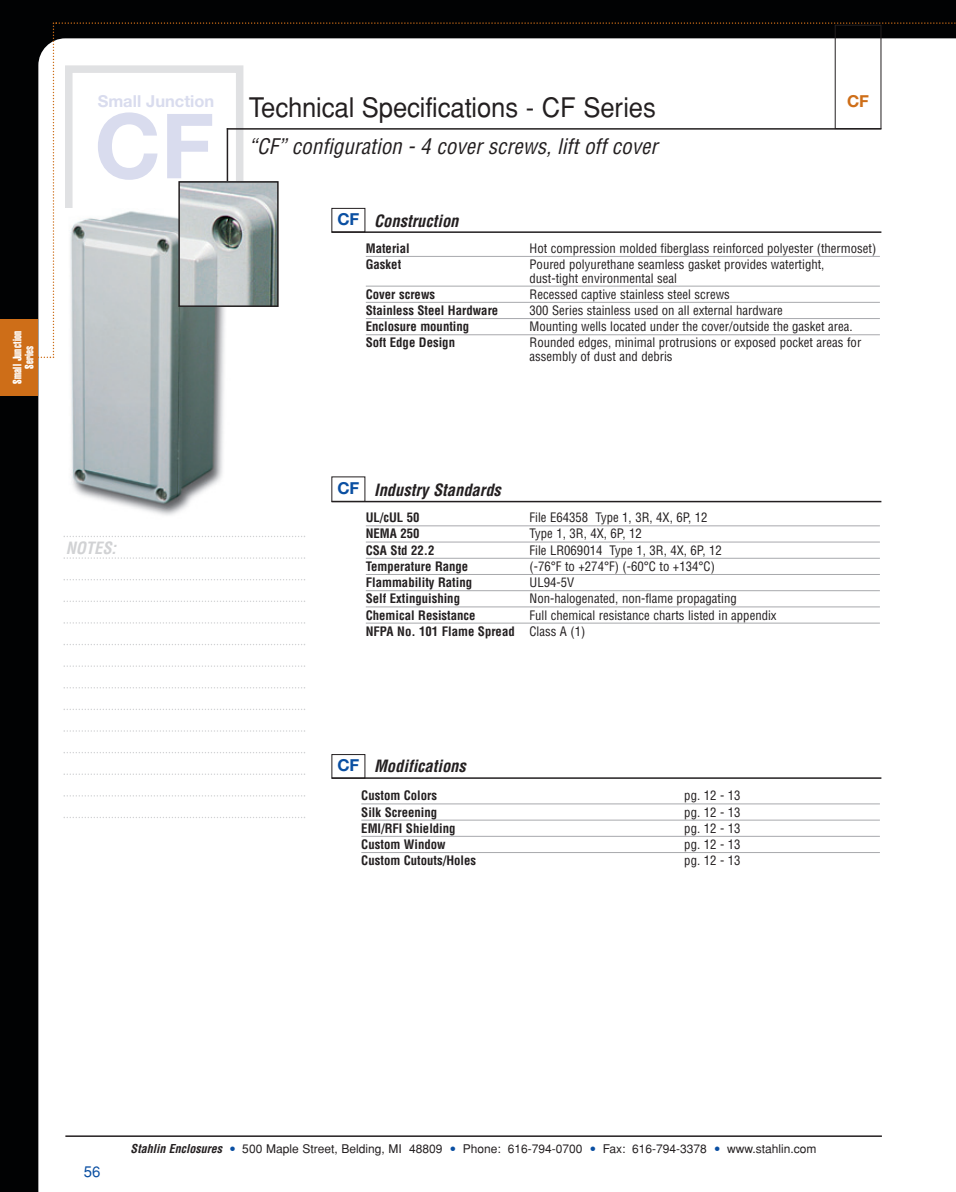
<style>
.page{position:relative;width:956px;height:1192px;background:#fff}
.page>*{position:absolute;margin:0;border:0;box-sizing:border-box;transform-origin:0 0}
.t1{font:700 90px "Helvetica Neue";color:#d9dcee}
.t2{font:27px "Helvetica";letter-spacing:-.005em;color:#231f20;scale:.95 1}
.t3{font:italic condensed 21px "Helvetica";color:#231f20}
.t4{font:italic 700 condensed 16.5px "Helvetica";color:#231f20}
.t5{font:700 16.5px "Helvetica Neue";color:#d9dcee}
.t6{font:italic 700 condensed 16.5px "Helvetica";color:#d1d2d4}
.t7{font:700 16.5px "Helvetica Neue";color:#0a4fa2}
.t8{font:700 16.5px "Helvetica Neue";color:#ce6e18}
.t9{font:15px "Helvetica";color:#0a4fa2}
.t10{font:condensed 12.75px/13.5px "Helvetica";color:#231f20}
.t11{font:700 condensed 12.75px "Helvetica";color:#231f20}
.t12{font:12px "Helvetica";color:#231f20}
.t13{font:12px/12px "Helvetica Extra Compressed";letter-spacing:.02em;color:#fff;text-align:center}
.s1{font-weight:700}
.s2{font-family:"Helvetica Neue";font-style:normal;font-stretch:normal;color:#0a4fa2}
.s3{font-weight:700;font-style:italic;font-stretch:condensed}
.s4{font-size:18px;color:#0a4fa2}
</style>
<div class="page">
<div style="left:0;top:0;width:955px;height:1191px;background:#010203"></div>
<div style="left:38px;top:358px;width:917px;height:833px;background:#fff"></div>
<div style="left:38px;top:22px;width:917px;height:336px;background:#fff"></div>
<hr style="left:65px;top:1135px;width:816px;height:1px;background:#231f20">
<div style="left:0;top:319px;width:38px;height:76px;background:#ce6e18"></div>
<hr style="left:760px;top:180px;width:1px;height:32px;background:#fff">
<div style="left:65px;top:65px;width:178px;height:151px;border:8px solid #e0e1e3"></div>
<hr style="left:227px;top:128px;width:654px;height:2px;background:#231f20">
<div style="left:834px;top:25px;width:47px;height:104px;border:1px solid #231f20"></div>
<img style="left:61px;top:208px;width:170px;height:312px">
<hr style="left:226px;top:128px;width:2px;height:66px;background:#231f20">
<img style="left:181px;top:184px;width:94px;height:120px">
<div style="left:178px;top:181px;width:100px;height:126px;border:2px solid #231f20"></div>
<svg style="left:63px;top:535px;width:242px;height:2px"></svg>
<svg style="left:63px;top:557px;width:242px;height:1px"></svg>
<svg style="left:63px;top:578px;width:242px;height:2px"></svg>
<svg style="left:63px;top:600px;width:242px;height:2px"></svg>
<svg style="left:63px;top:622px;width:242px;height:1px"></svg>
<svg style="left:63px;top:643px;width:242px;height:2px"></svg>
<svg style="left:63px;top:665px;width:242px;height:1px"></svg>
<svg style="left:63px;top:686px;width:242px;height:2px"></svg>
<svg style="left:63px;top:708px;width:242px;height:2px"></svg>
<svg style="left:63px;top:730px;width:242px;height:1px"></svg>
<svg style="left:63px;top:751px;width:242px;height:2px"></svg>
<svg style="left:63px;top:773px;width:242px;height:1px"></svg>
<svg style="left:63px;top:794px;width:242px;height:2px"></svg>
<svg style="left:63px;top:816px;width:242px;height:2px"></svg>
<hr style="left:361px;top:803px;width:518px;height:1px;background:#a8a9ad">
<hr style="left:361px;top:819px;width:518px;height:1px;background:#a8a9ad">
<hr style="left:361px;top:835px;width:518px;height:1px;background:#a8a9ad">
<hr style="left:361px;top:852px;width:518px;height:1px;background:#a8a9ad">
<div style="left:331px;top:754px;width:34px;height:24px;border:1px solid #231f20"></div>
<hr style="left:366px;top:256px;width:513px;height:1px;background:#a8a9ad">
<hr style="left:366px;top:286px;width:513px;height:1px;background:#a8a9ad">
<hr style="left:366px;top:302px;width:513px;height:1px;background:#a8a9ad">
<hr style="left:366px;top:318px;width:513px;height:1px;background:#a8a9ad">
<hr style="left:366px;top:334px;width:513px;height:1px;background:#a8a9ad">
<div style="left:331px;top:208px;width:34px;height:24px;border:1px solid #231f20"></div>
<hr style="left:331px;top:231px;width:550px;height:2px;background:#231f20">
<hr style="left:366px;top:525px;width:513px;height:1px;background:#a8a9ad">
<hr style="left:366px;top:541px;width:513px;height:1px;background:#a8a9ad">
<hr style="left:366px;top:557px;width:513px;height:1px;background:#a8a9ad">
<hr style="left:366px;top:574px;width:513px;height:1px;background:#a8a9ad">
<hr style="left:366px;top:590px;width:513px;height:1px;background:#a8a9ad">
<hr style="left:366px;top:606px;width:513px;height:1px;background:#a8a9ad">
<hr style="left:366px;top:622px;width:513px;height:1px;background:#a8a9ad">
<hr style="left:331px;top:500px;width:550px;height:2px;background:#231f20">
<hr style="left:331px;top:777px;width:550px;height:1px;background:#231f20">
<p class="t13" style="left:12px;top:383px;width:54px;rotate:-90deg">Small Junction<br>Series</p>
<p class="t5" style="left:98px;top:95px;width:118px">Small Junction</p>
<h1 class="t1" style="left:94px;top:114px;width:121px">CF</h1>
<h2 class="t2" style="left:249px;top:92px;width:430px">Technical Specifications - CF Series</h2>
<h3 class="t3" style="left:249px;top:135px;width:410px">“CF” configuration - 4 cover screws, lift off cover</h3>
<p class="t8" style="left:846px;top:95px;width:24px">CF</p>
<p class="t7" style="left:337px;top:213px;width:24px">CF</p>
<p class="t4" style="left:374px;top:211px;width:86px">Construction</p>
<p class="t11" style="left:366px;top:241px;width:45px">Material</p>
<p class="t10" style="left:529px;top:241px;width:348px">Hot compression molded fiberglass reinforced polyester (thermoset)</p>
<p class="t11" style="left:366px;top:257px;width:37px">Gasket</p>
<p class="t10" style="left:529px;top:258px;width:296px">Poured polyurethane seamless gasket provides watertight, dust-tight environmental seal</p>
<p class="t11" style="left:366px;top:287px;width:71px">Cover screws</p>
<p class="t10" style="left:529px;top:287px;width:202px">Recessed captive stainless steel screws</p>
<p class="t11" style="left:366px;top:303px;width:134px">Stainless Steel Hardware</p>
<p class="t10" style="left:529px;top:304px;width:255px">300 Series stainless used on all external hardware</p>
<p class="t11" style="left:366px;top:319px;width:105px">Enclosure mounting</p>
<p class="t10" style="left:529px;top:320px;width:324px">Mounting wells located under the cover/outside the gasket area.</p>
<p class="t11" style="left:366px;top:335px;width:91px">Soft Edge Design</p>
<p class="t10" style="left:529px;top:336px;width:333px">Rounded edges, minimal protrusions or exposed pocket areas for assembly of dust and debris</p>
<p class="t6" style="left:66px;top:538px;width:52px">NOTES:</p>
<p class="t7" style="left:337px;top:481px;width:24px">CF</p>
<p class="t4" style="left:374px;top:480px;width:128px">Industry Standards</p>
<p class="t11" style="left:366px;top:510px;width:55px">UL/cUL 50</p>
<p class="t10" style="left:529px;top:511px;width:179px">File E64358 Type 1, 3R, 4X, 6P, 12</p>
<p class="t11" style="left:366px;top:526px;width:55px">NEMA 250</p>
<p class="t10" style="left:529px;top:527px;width:114px">Type 1, 3R, 4X, 6P, 12</p>
<p class="t11" style="left:366px;top:542px;width:70px">CSA Std 22.2</p>
<p class="t10" style="left:529px;top:543px;width:194px">File LR069014 Type 1, 3R, 4X, 6P, 12</p>
<p class="t11" style="left:366px;top:559px;width:104px">Temperature Range</p>
<p class="t10" style="left:529px;top:559px;width:187px">(-76°F to +274°F) (-60°C to +134°C)</p>
<p class="t11" style="left:366px;top:575px;width:108px">Flammability Rating</p>
<p class="t10" style="left:529px;top:575px;width:46px">UL94-5V</p>
<p class="t11" style="left:366px;top:591px;width:96px">Self Extinguishing</p>
<p class="t10" style="left:529px;top:592px;width:209px">Non-halogenated, non-flame propagating</p>
<p class="t11" style="left:366px;top:607px;width:111px">Chemical Resistance</p>
<p class="t10" style="left:366px;top:607px;width:412px;line-height:16.2px;text-indent:164px">Full chemical resistance charts listed in appendix<br><span class="s1">NFPA No. 101 Flame Spread</span> Class A (1)</p>
<p class="t4" style="left:337px;top:756px;width:130px"><span class="s2">CF</span> Modifications</p>
<p class="t11" style="left:361px;top:788px;width:77px">Custom Colors</p>
<p class="t10" style="left:684px;top:789px;width:58px">pg. 12 - 13</p>
<p class="t11" style="left:361px;top:804px;width:77px">Silk Screening</p>
<p class="t10" style="left:684px;top:805px;width:58px">pg. 12 - 13</p>
<p class="t11" style="left:361px;top:820px;width:96px">EMI/RFI Shielding</p>
<p class="t10" style="left:684px;top:821px;width:58px">pg. 12 - 13</p>
<p class="t11" style="left:361px;top:836px;width:86px">Custom Window</p>
<p class="t10" style="left:684px;top:837px;width:58px">pg. 12 - 13</p>
<p class="t11" style="left:361px;top:853px;width:116px">Custom Cutouts/Holes</p>
<p class="t10" style="left:684px;top:853px;width:58px">pg. 12 - 13</p>
<p class="t9" style="left:84px;top:1162px;width:18px">56</p>
<p class="t12" style="left:131px;top:1141px;width:687px"><span class="s3">Stahlin Enclosures</span> <span class="s4">•</span> 500 Maple Street, Belding, MI 48809 <span class="s4">•</span> Phone: 616-794-0700 <span class="s4">•</span> Fax: 616-794-3378 <span class="s4">•</span> www.stahlin.com</p>
</div>
